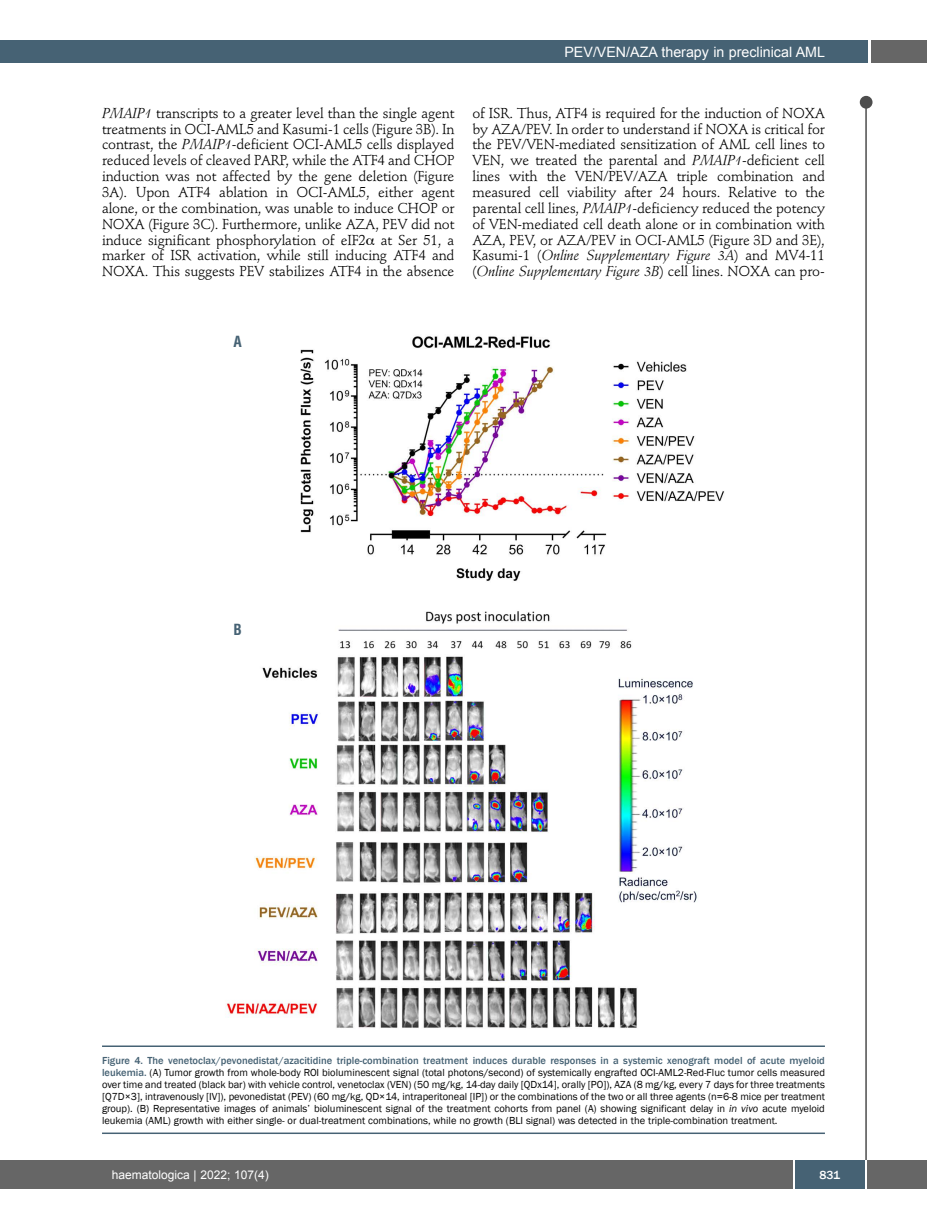
<style>
.page{position:relative;width:927px;height:1225px;background:#fff}
.page>*{position:absolute;margin:0;border:0;box-sizing:border-box;transform-origin:0 0}
.t1{font:700 condensed 15px "Helvetica";color:#466274}
.t2{font:14.25px/15.9px "Stempel Schneidler";letter-spacing:-.01em;color:#000;text-align:justify}
.t3{font:14.25px "Arial";color:#fff}
.t4{font:12px "Arial";color:#fff}
.t5{font:500 12px "Franklin Gothic";color:#fff}
.t6{font:10.5px/12px "Franklin Gothic";color:#000;text-align:justify}
.s1{font-style:italic}
.s2{font-weight:500;color:#466274}
</style>
<div class="page">
<div style="left:860px;top:96px;width:12px;height:13px;background:#4d4d4d;border-radius:50%"></div>
<hr style="left:865px;top:98px;width:2px;height:1062px;background:#4d4d4d">
<div style="left:871px;top:40px;width:56px;height:22px;background:#666"></div>
<div style="left:18px;top:40px;width:849px;height:22px;background:#466274"></div>
<div style="left:17px;top:1160px;width:910px;height:28px;background:#666"></div>
<div style="left:795px;top:1160px;width:70px;height:28px;background:#466274"></div>
<hr style="left:793px;top:1160px;width:2px;height:28px;background:#fff">
<hr style="left:865px;top:1160px;width:2px;height:28px;background:#fff">
<div style="left:0;top:40px;width:19px;height:22px;background:#466274"></div>
<div style="left:0;top:1160px;width:18px;height:28px;background:#666"></div>
<img style="left:226px;top:336px;width:499px;height:692px">
<hr style="left:102px;top:1045px;width:723px;height:2px;background:#466274">
<hr style="left:102px;top:1132px;width:723px;height:2px;background:#466274">
<p class="t3" style="left:564px;top:44px;width:262px">PEV/VEN/AZA therapy in preclinical AML</p>
<p class="t2" style="left:102px;top:106px;width:354px"><span class="s1">PMAIP1</span> transcripts to a greater level than the single agent treatments in OCI-AML5 and Kasumi-1 cells (Figure 3B). In contrast, the <span class="s1">PMAIP1</span>-deficient OCI-AML5 cells displayed reduced levels of cleaved PARP, while the ATF4 and CHOP induction was not affected by the gene deletion (Figure 3A). Upon ATF4 ablation in OCI-AML5, either agent alone, or the combination, was unable to induce CHOP or NOXA (Figure 3C). Furthermore, unlike AZA, PEV did not induce significant phosphorylation of eIF2 at Ser 51, a marker of ISR activation, while still inducing ATF4 and NOXA. This suggests PEV stabilizes ATF4 in the absence</p>
<p class="t2" style="left:472px;top:106px;width:354px">of ISR. Thus, ATF4 is required for the induction of NOXA by AZA/PEV. In order to understand if NOXA is critical for the PEV/VEN-mediated sensitization of AML cell lines to VEN, we treated the parental and <span class="s1">PMAIP1</span>-deficient cell lines with the VEN/PEV/AZA triple combination and measured cell viability after 24 hours. Relative to the parental cell lines, <span class="s1">PMAIP1</span>-deficiency reduced the potency of VEN-mediated cell death alone or in combination with AZA, PEV, or AZA/PEV in OCI-AML5 (Figure 3D and 3E), Kasumi-1 (<span class="s1">Online Supplementary Figure 3A</span>) and MV4-11 (<span class="s1">Online Supplementary Figure 3B</span>) cell lines. NOXA can pro-</p>
<p class="t1" style="left:233px;top:336px;width:10px">A</p>
<p class="t1" style="left:233px;top:624px;width:10px">B</p>
<p class="t6" style="left:102px;top:1054px;width:724px"><span class="s2">Figure 4. The venetoclax/pevonedistat/azacitidine triple-combination treatment induces durable responses in a systemic xenograft model of acute myeloid leukemia.</span> (A) Tumor growth from whole-body ROI bioluminescent signal (total photons/second) of systemically engrafted OCI-AML2-Red-Fluc tumor cells measured over time and treated (black bar) with vehicle control, venetoclax (VEN) (50 mg/kg, 14-day daily [QDx14], orally [PO]), AZA (8 mg/kg, every 7 days for three treatments [Q7D×3], intravenously [IV]), pevonedistat (PEV) (60 mg/kg, QD×14, intraperitoneal [IP]) or the combinations of the two or all three agents (n=6-8 mice per treatment group). (B) Representative images of animals’ bioluminescent signal of the treatment cohorts from panel (A) showing significant delay in <span class="s1">in vivo</span> acute myeloid leukemia (AML) growth with either single- or dual-treatment combinations, while no growth (BLI signal) was detected in the triple-combination treatment.</p>
<p class="t4" style="left:112px;top:1168px;width:158px">haematologica | 2022; 107(4)</p>
<p class="t5" style="left:820px;top:1167px;width:22px">831</p>
</div>
